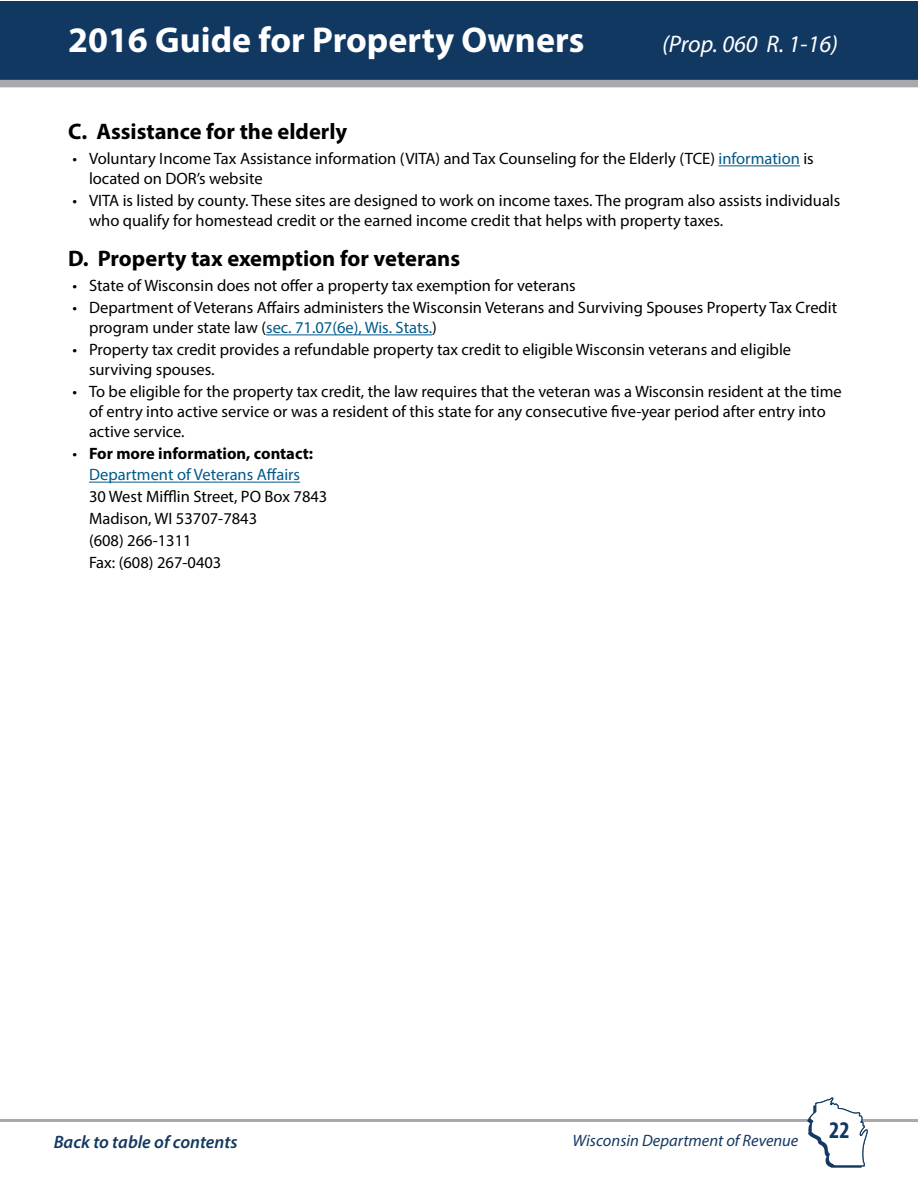
<style>
.page{position:relative;width:918px;height:1188px;background:#fff}
.page>*{position:absolute;margin:0;border:0;box-sizing:border-box;transform-origin:0 0}
.t1{font:700 36px "Myriad Pro";color:#fff}
.t2{font:italic 24px "Myriad Pro";color:#fff}
.t3{font:700 condensed 24px "Myriad Pro";color:#113861}
.t4{font:700 22.5px "Myriad Pro";color:#000}
.t5{font:italic 600 18px "Myriad Pro";color:#143961}
.t6{font:16.5px/19.8px "Myriad Pro";color:#000}
.t7{font:700 16.5px/21.9px "Myriad Pro";color:#000;text-align:center}
.t8{font:italic 16.5px "Myriad Pro";color:#143961}
.s1{color:#005a8b}
.s2{font-weight:400}
.s3{font-weight:400;color:#005a8b}
</style>
<div class="page">
<div style="left:1px;top:1px;width:917px;height:86px;background:#113861"></div>
<div style="left:0;top:80px;width:918px;height:7px;background:#a7a9ac"></div>
<hr style="left:0;top:1119px;width:918px;height:3px;background:#a7a9ac">
<svg style="left:807px;top:1097px;width:61px;height:71px"></svg>
<hr style="left:719px;top:165px;width:81px;height:1px;background:#005a8b">
<hr style="left:266px;top:334px;width:166px;height:1px;background:#005a8b">
<hr style="left:89px;top:482px;width:211px;height:1px;background:#005a8b">
<h1 class="t1" style="left:68px;top:17px;width:518px">2016 Guide for Property Owners</h1>
<h2 class="t2" style="left:662px;top:29px;width:178px">(Prop. 060 R. 1-16)</h2>
<h3 class="t4" style="left:68px;top:117px;width:281px">C. Assistance for the elderly</h3>
<p class="t6" style="left:89px;top:149px;width:726px;text-indent:-16px">• Voluntary Income Tax Assistance information (VITA) and Tax Counseling for the Elderly (TCE) <span class="s1">information</span> is located on DOR’s website</p>
<p class="t6" style="left:89px;top:190px;width:753px;text-indent:-16px">• VITA is listed by county. These sites are designed to work on income taxes. The program also assists individuals who qualify for homestead credit or the earned income credit that helps with property taxes.</p>
<h3 class="t4" style="left:68px;top:244px;width:394px">D. Property tax exemption for veterans</h3>
<p class="t6" style="left:73px;top:276px;width:505px">• State of Wisconsin does not offer a property tax exemption for veterans</p>
<p class="t6" style="left:89px;top:298px;width:750px;text-indent:-16px">• Department of Veterans Affairs administers the Wisconsin Veterans and Surviving Spouses Property Tax Credit program under state law (<span class="s1">sec. 71.07(6e), Wis. Stats.</span>)</p>
<p class="t6" style="left:89px;top:340px;width:704px;text-indent:-16px">• Property tax credit provides a refundable property tax credit to eligible Wisconsin veterans and eligible surviving spouses.</p>
<p class="t6" style="left:89px;top:381px;width:754px;text-indent:-16px">• To be eligible for the property tax credit, the law requires that the veteran was a Wisconsin resident at the time of entry into active service or was a resident of this state for any consecutive five-year period after entry into active service.</p>
<p class="t7" style="left:73px;top:441px;width:242px"><span class="s2">•</span> For more information, contact:<br><span class="s3">Department of Veterans Affairs</span></p>
<p class="t6" style="left:89px;top:486px;width:240px;line-height:21.9px">30 West Mifflin Street, PO Box 7843<br>Madison, WI 53707-7843<br>(608) 266-1311<br>Fax: (608) 267-0403</p>
<p class="t5" style="left:54px;top:1130px;width:185px">Back to table of contents</p>
<p class="t8" style="left:573px;top:1130px;width:227px">Wisconsin Department of Revenue</p>
<h2 class="t3" style="left:829px;top:1115px;width:22px">22</h2>
</div>
